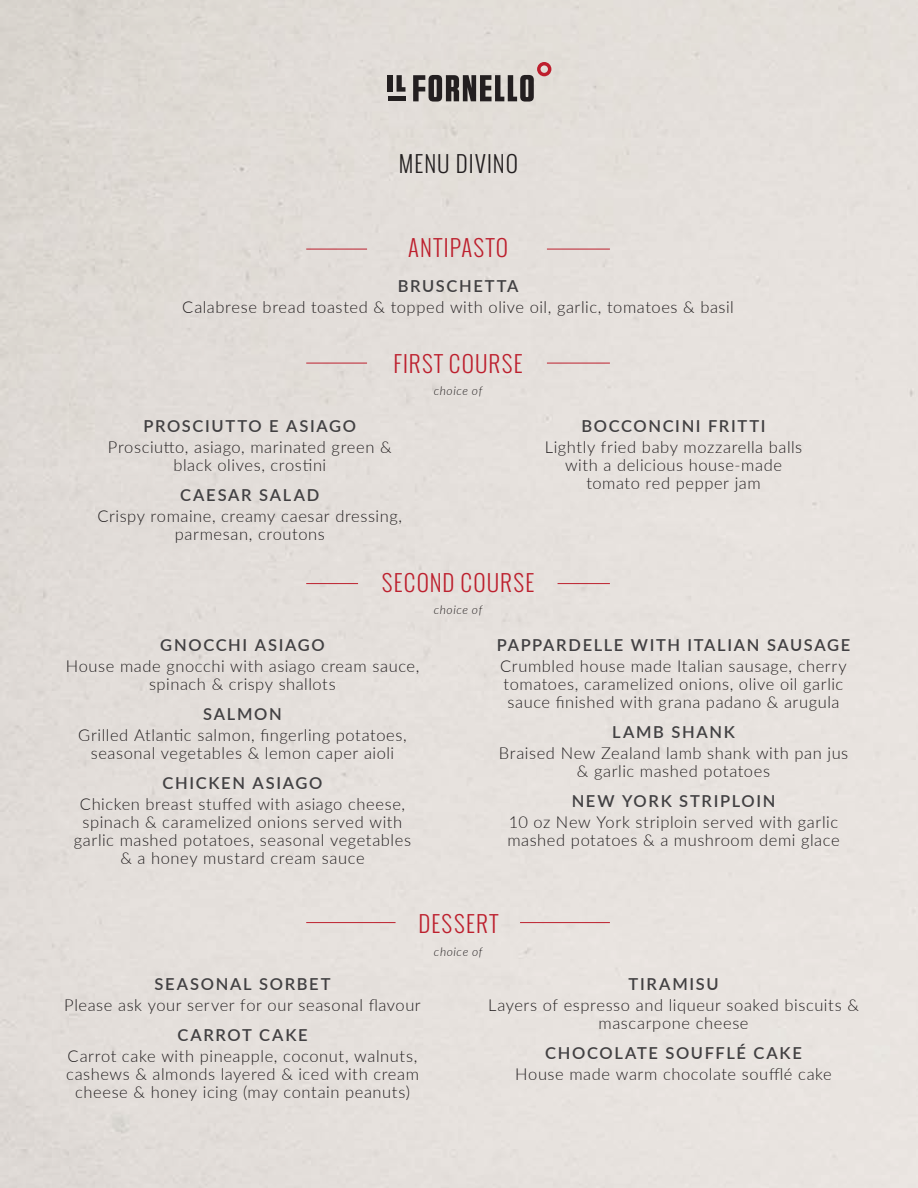
<style>
.page{position:relative;width:918px;height:1188px;background:#e5e0dc}
.page>*{position:absolute;margin:0;border:0;box-sizing:border-box;transform-origin:0 0}
.t1{font:300 22.5px "Oswald";letter-spacing:.055em;color:#bd202e}
.t2{font:300 22.5px "Oswald";letter-spacing:.045em;color:#231f20}
.t3{font:300 16.5px/18px "Lato";letter-spacing:.035em;color:#231f20;text-align:center}
.t4{font:600 16.5px "Lato";letter-spacing:.1em;color:#414042}
.t5{font:italic 300 12px "Lato";letter-spacing:.045em;color:#231f20}
</style>
<div class="page">
<hr style="left:547px;top:249px;width:63px;height:1px;background:#bd202e">
<hr style="left:306px;top:249px;width:61px;height:1px;background:#bd202e">
<hr style="left:547px;top:363px;width:63px;height:1px;background:#bd202e">
<hr style="left:306px;top:363px;width:61px;height:1px;background:#bd202e">
<hr style="left:558px;top:583px;width:52px;height:1px;background:#bd202e">
<hr style="left:306px;top:583px;width:52px;height:1px;background:#bd202e">
<hr style="left:520px;top:922px;width:90px;height:1px;background:#bd202e">
<hr style="left:306px;top:922px;width:90px;height:1px;background:#bd202e">
<div style="left:388px;top:75px;width:5px;height:17px;background:#231f20"></div>
<svg style="left:397px;top:75px;width:9px;height:17px"></svg>
<svg style="left:413px;top:62px;width:138px;height:40px;background:#9d9592"></svg>
<hr style="left:388px;top:97px;width:17px;height:4px;background:#231f20">
<h1 class="t2" style="left:399px;top:149px;width:121px">MENU DIVINO</h1>
<h1 class="t1" style="left:408px;top:233px;width:102px">ANTIPASTO</h1>
<p class="t4" style="left:398px;top:274px;width:122px">BRUSCHETTA</p>
<p class="t3" style="left:182px;top:297px;width:553px">Calabrese bread toasted &amp; topped with olive oil, garlic, tomatoes &amp; basil</p>
<h1 class="t1" style="left:394px;top:348px;width:130px">FIRST COURSE</h1>
<p class="t5" style="left:434px;top:383px;width:50px">choice of</p>
<p class="t4" style="left:144px;top:414px;width:214px">PROSCIUTTO E ASIAGO</p>
<p class="t3" style="left:108px;top:438px;width:285px">Prosciutto, asiago, marinated green &amp; black olives, crostini</p>
<p class="t4" style="left:180px;top:483px;width:140px">CAESAR SALAD</p>
<p class="t3" style="left:97px;top:507px;width:306px">Crispy romaine, creamy caesar dressing, parmesan, croutons</p>
<h1 class="t1" style="left:382px;top:567px;width:154px">SECOND COURSE</h1>
<p class="t5" style="left:434px;top:602px;width:50px">choice of</p>
<p class="t4" style="left:581px;top:414px;width:186px">BOCCONCINI FRITTI</p>
<p class="t3" style="left:545px;top:438px;width:259px">Lightly fried baby mozzarella balls with a delicious house-made tomato red pepper jam</p>
<p class="t4" style="left:160px;top:633px;width:166px">GNOCCHI ASIAGO</p>
<p class="t3" style="left:66px;top:657px;width:355px">House made gnocchi with asiago cream sauce, spinach &amp; crispy shallots</p>
<p class="t4" style="left:203px;top:702px;width:80px">SALMON</p>
<p class="t3" style="left:78px;top:726px;width:330px">Grilled Atlantic salmon, fingerling potatoes, seasonal vegetables &amp; lemon caper aioli</p>
<p class="t4" style="left:163px;top:771px;width:161px">CHICKEN ASIAGO</p>
<p class="t3" style="left:74px;top:795px;width:339px">Chicken breast stuffed with asiago cheese, spinach &amp; caramelized onions served with garlic mashed potatoes, seasonal vegetables &amp; a honey mustard cream sauce</p>
<p class="t4" style="left:497px;top:633px;width:355px">PAPPARDELLE WITH ITALIAN SAUSAGE</p>
<p class="t3" style="left:500px;top:657px;width:348px;text-align:left">Crumbled house made Italian sausage, cherry tomatoes, caramelized onions, olive oil garlic sauce finished with grana padano &amp; arugula</p>
<p class="t4" style="left:612px;top:720px;width:124px">LAMB SHANK</p>
<p class="t3" style="left:499px;top:744px;width:351px">Braised New Zealand lamb shank with pan jus &amp; garlic mashed potatoes</p>
<p class="t4" style="left:572px;top:789px;width:205px">NEW YORK STRIPLOIN</p>
<p class="t3" style="left:507px;top:813px;width:334px;text-align:left">10 oz New York striploin served with garlic mashed potatoes &amp; a mushroom demi glace</p>
<h1 class="t1" style="left:419px;top:909px;width:81px">DESSERT</h1>
<p class="t5" style="left:434px;top:943px;width:50px">choice of</p>
<p class="t4" style="left:155px;top:972px;width:178px">SEASONAL SORBET</p>
<p class="t3" style="left:64px;top:996px;width:358px">Please ask your server for our seasonal flavour</p>
<p class="t4" style="left:177px;top:1023px;width:132px">CARROT CAKE</p>
<p class="t3" style="left:66px;top:1047px;width:354px">Carrot cake with pineapple, coconut, walnuts, cashews &amp; almonds layered &amp; iced with cream cheese &amp; honey icing (may contain peanuts)</p>
<p class="t4" style="left:629px;top:972px;width:92px">TIRAMISU</p>
<p class="t3" style="left:488px;top:996px;width:372px">Layers of espresso and liqueur soaked biscuits &amp; mascarpone cheese</p>
<p class="t4" style="left:545px;top:1041px;width:258px">CHOCOLATE SOUFFLÉ CAKE</p>
<p class="t3" style="left:515px;top:1065px;width:318px">House made warm chocolate soufflé cake</p>
</div>
